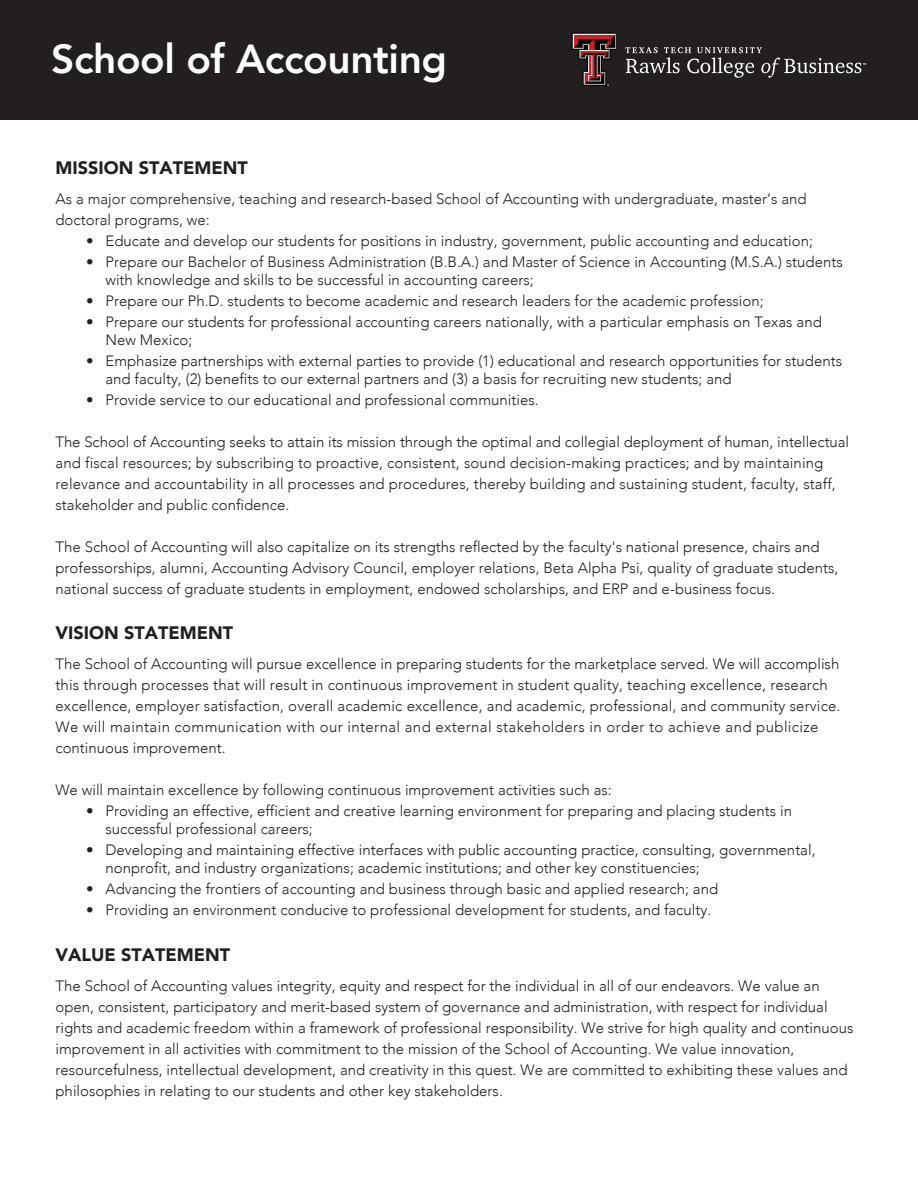
<style>
.page{position:relative;width:918px;height:1188px;background:#fff}
.page>*{position:absolute;margin:0;border:0;box-sizing:border-box;transform-origin:0 0}
.t1{font:800 40.5px "Avenir";letter-spacing:-.01em;color:#fff}
.t2{font:900 18px "Avenir";color:#231f20}
.t3{font:300 15px/21px "Avenir";color:#231f20}
</style>
<div class="page">
<div style="left:0;top:0;width:918px;height:119px;background:#231f20"></div>
<svg style="left:625px;top:47px;width:241px;height:31px"></svg>
<svg style="left:572px;top:33px;width:45px;height:53px"></svg>
<h1 class="t1" style="left:51px;top:28px;width:397px">School of Accounting</h1>
<p class="t2" style="left:55px;top:152px;width:194px">MISSION STATEMENT</p>
<p class="t3" style="left:55px;top:188px;width:753px">As a major comprehensive, teaching and research-based School of Accounting with undergraduate, master’s and doctoral programs, we:</p>
<p class="t3" style="left:86px;top:230px;width:729px">• Educate and develop our students for positions in industry, government, public accounting and education;</p>
<p class="t3" style="left:105px;top:252px;width:739px;line-height:18px;text-indent:-19px">• Prepare our Bachelor of Business Administration (B.B.A.) and Master of Science in Accounting (M.S.A.) students with knowledge and skills to be successful in accounting careers;</p>
<p class="t3" style="left:86px;top:290px;width:679px">• Prepare our Ph.D. students to become academic and research leaders for the academic profession;</p>
<p class="t3" style="left:105px;top:312px;width:718px;line-height:18px;text-indent:-19px">• Prepare our students for professional accounting careers nationally, with a particular emphasis on Texas and<br>New Mexico;</p>
<p class="t3" style="left:105px;top:351px;width:738px;line-height:18px;text-indent:-19px">• Emphasize partnerships with external parties to provide (1) educational and research opportunities for students and faculty, (2) benefits to our external partners and (3) a basis for recruiting new students; and</p>
<p class="t3" style="left:86px;top:389px;width:454px">• Provide service to our educational and professional communities.</p>
<p class="t3" style="left:55px;top:431px;width:795px">The School of Accounting seeks to attain its mission through the optimal and collegial deployment of human, intellectual and fiscal resources; by subscribing to proactive, consistent, sound decision-making practices; and by maintaining relevance and accountability in all processes and procedures, thereby building and sustaining student, faculty, staff, stakeholder and public confidence.</p>
<p class="t3" style="left:55px;top:536px;width:784px">The School of Accounting will also capitalize on its strengths reflected by the faculty's national presence, chairs and professorships, alumni, Accounting Advisory Council, employer relations, Beta Alpha Psi, quality of graduate students, national success of graduate students in employment, endowed scholarships, and ERP and e-business focus.</p>
<p class="t2" style="left:55px;top:618px;width:179px">VISION STATEMENT</p>
<p class="t3" style="left:55px;top:654px;width:786px">The School of Accounting will pursue excellence in preparing students for the marketplace served. We will accomplish this through processes that will result in continuous improvement in student quality, teaching excellence, research excellence, employer satisfaction, overall academic excellence, and academic, professional, and community service.<br>We will maintain communication with our internal and external stakeholders in order to achieve and publicize continuous improvement.</p>
<p class="t3" style="left:55px;top:780px;width:558px">We will maintain excellence by following continuous improvement activities such as:</p>
<p class="t3" style="left:105px;top:802px;width:688px;line-height:18px;text-indent:-19px">• Providing an effective, efficient and creative learning environment for preparing and placing students in successful professional careers;</p>
<p class="t3" style="left:105px;top:841px;width:712px;line-height:18px;text-indent:-19px">• Developing and maintaining effective interfaces with public accounting practice, consulting, governmental, nonprofit, and industry organizations; academic institutions; and other key constituencies;</p>
<p class="t3" style="left:86px;top:879px;width:634px">• Advancing the frontiers of accounting and business through basic and applied research; and</p>
<p class="t3" style="left:86px;top:900px;width:627px">• Providing an environment conducive to professional development for students, and faculty.</p>
<p class="t2" style="left:55px;top:939px;width:176px">VALUE STATEMENT</p>
<p class="t3" style="left:55px;top:975px;width:800px">The School of Accounting values integrity, equity and respect for the individual in all of our endeavors. We value an open, consistent, participatory and merit-based system of governance and administration, with respect for individual rights and academic freedom within a framework of professional responsibility. We strive for high quality and continuous improvement in all activities with commitment to the mission of the School of Accounting. We value innovation, resourcefulness, intellectual development, and creativity in this quest. We are committed to exhibiting these values and philosophies in relating to our students and other key stakeholders.</p>
</div>
